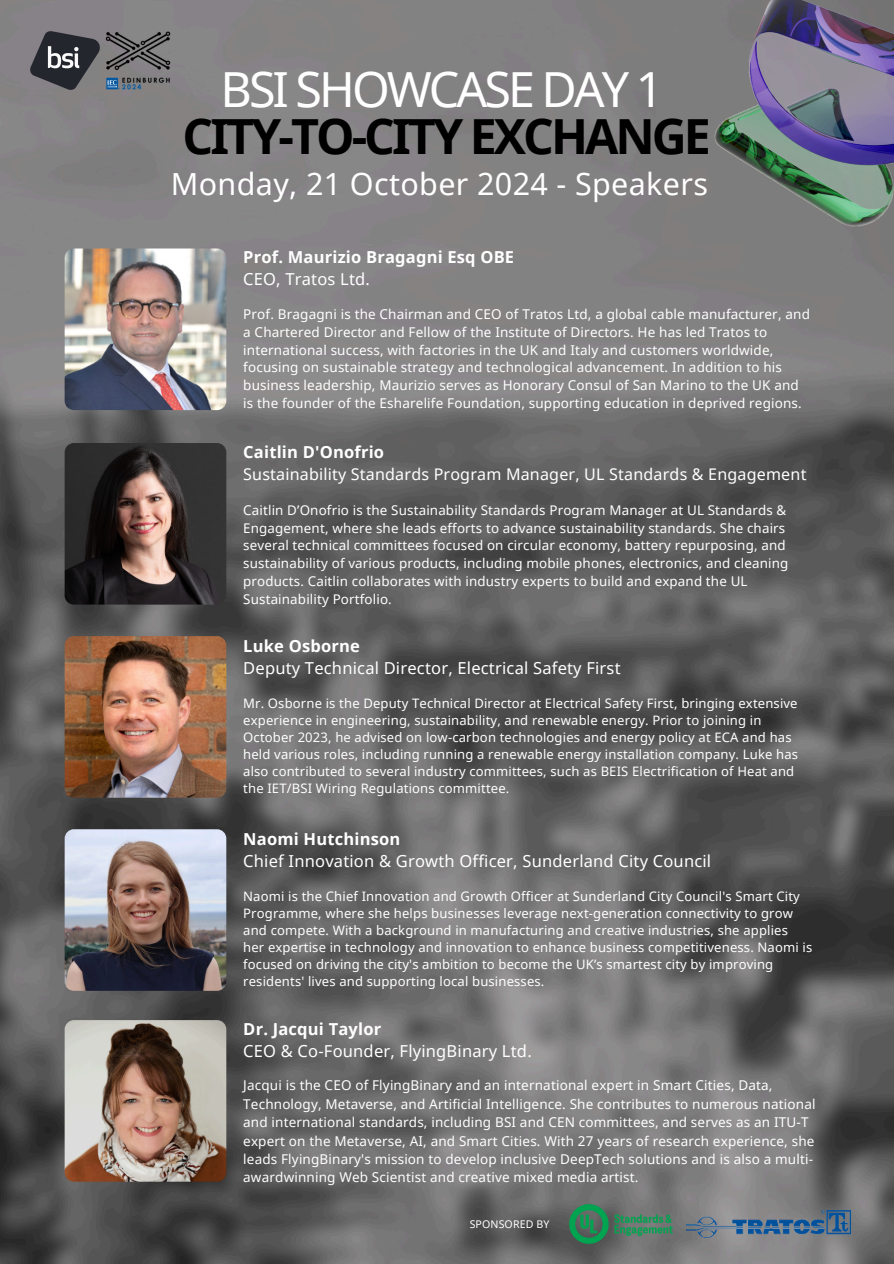
<style>
.page{position:relative;width:894px;height:1264px;background:#fff}
.page>*{position:absolute;margin:0;border:0;box-sizing:border-box;transform-origin:0 0}
.t1{font:700 48.45px/47.2px "Noto Sans";letter-spacing:-.06em;color:#000;text-align:center}
.t2{font:30.45px "Noto Sans";letter-spacing:.015em;color:#fff}
.t3{font:16.5px/22px "Noto Sans";letter-spacing:.015em;color:#fff}
.t4{font:700 16.5px/22.5px "Noto Sans";letter-spacing:.01em;color:#fff}
.t5{font:16.05px "Noto Sans";letter-spacing:.01em;color:#fff}
.t6{font:13.5px/17.9px "Noto Sans";letter-spacing:.01em;color:#fff}
.t7{font:13.35px/17.9px "Noto Sans";letter-spacing:.01em;color:#fff}
.t8{font:13.05px/17px "Noto Sans";letter-spacing:.01em;color:#fff}
.t9{font:10.65px "Noto Sans";letter-spacing:.015em;color:#fff}
.s1{font-weight:400;color:#fff}
.s2{font-weight:400}
.s3{font-weight:700}
</style>
<div class="page">
<img style="left:0;top:0;width:893px;height:1263px">
<img style="left:647px;top:0;width:246px;height:232px">
<img style="left:105px;top:31px;width:66px;height:59px">
<img style="left:30px;top:31px;width:69px;height:59px">
<img style="left:65px;top:248px;width:161px;height:162px;border-radius:9px">
<img style="left:65px;top:443px;width:161px;height:161px;border-radius:9px">
<img style="left:65px;top:636px;width:161px;height:161px;border-radius:9px">
<img style="left:569px;top:1204px;width:102px;height:39px">
<img style="left:686px;top:1210px;width:164px;height:27px">
<img style="left:65px;top:829px;width:161px;height:161px;border-radius:9px">
<img style="left:65px;top:1020px;width:161px;height:161px;border-radius:9px">
<h2 class="t1" style="left:182px;top:65px;width:530px"><span class="s1">BSI SHOWCASE DAY 1<br></span>CITY-TO-CITY EXCHANGE</h2>
<h1 class="t2" style="left:171px;top:162px;width:538px">Monday, 21 October 2024 - Speakers</h1>
<h4 class="t4" style="left:243px;top:245px;width:272px">Prof. Maurizio Bragagni Esq OBE<br><span class="s2">CEO, Tratos Ltd.</span></h4>
<p class="t6" style="left:243px;top:305px;width:568px">Prof. Bragagni is the Chairman and CEO of Tratos Ltd, a global cable manufacturer, and a Chartered Director and Fellow of the Institute of Directors. He has led Tratos to international success, with factories in the UK and Italy and customers worldwide, focusing on sustainable strategy and technological advancement. In addition to his business leadership, Maurizio serves as Honorary Consul of San Marino to the UK and is the founder of the Esharelife Foundation, supporting education in deprived regions.</p>
<h3 class="t4" style="left:243px;top:441px;width:142px">Caitlin D'Onofrio</h3>
<h3 class="t5" style="left:243px;top:463px;width:564px">Sustainability Standards Program Manager, UL Standards &amp; Engagement</h3>
<h4 class="t7" style="left:243px;top:500px;width:546px">Caitlin D’Onofrio is the Sustainability Standards Program Manager at UL Standards &amp; Engagement, where she leads efforts to advance sustainability standards. She chairs several technical committees focused on circular economy, battery repurposing, and sustainability of various products, including mobile phones, electronics, and cleaning products. Caitlin collaborates with industry experts to build and expand the UL Sustainability Portfolio.</h4>
<h3 class="t3" style="left:243px;top:634px;width:379px"><span class="s3">Luke Osborne<br></span>Deputy Technical Director, Electrical Safety First</h3>
<h4 class="t8" style="left:243px;top:694px;width:556px">Mr. Osborne is the Deputy Technical Director at Electrical Safety First, bringing extensive experience in engineering, sustainability, and renewable energy. Prior to joining in October 2023, he advised on low-carbon technologies and energy policy at ECA and has held various roles, including running a renewable energy installation company. Luke has also contributed to several industry committees, such as BEIS Electrification of Heat and the IET/BSI Wiring Regulations committee.</h4>
<h3 class="t3" style="left:243px;top:827px;width:469px"><span class="s3">Naomi Hutchinson<br></span>Chief Innovation &amp; Growth Officer, Sunderland City Council</h3>
<h4 class="t8" style="left:243px;top:887px;width:570px">Naomi is the Chief Innovation and Growth Officer at Sunderland City Council's Smart City Programme, where she helps businesses leverage next-generation connectivity to grow and compete. With a background in manufacturing and creative industries, she applies her expertise in technology and innovation to enhance business competitiveness. Naomi is focused on driving the city's ambition to become the UK’s smartest city by improving residents' lives and supporting local businesses.</h4>
<p class="t3" style="left:243px;top:1017px;width:290px"><span class="s3">Dr. Jacqui Taylor<br></span>CEO &amp; Co-Founder, FlyingBinary Ltd.</p>
<p class="t6" style="left:243px;top:1075px;width:573px;line-height:18.5px">Jacqui is the CEO of FlyingBinary and an international expert in Smart Cities, Data, Technology, Metaverse, and Artificial Intelligence. She contributes to numerous national and international standards, including BSI and CEN committees, and serves as an ITU-T expert on the Metaverse, AI, and Smart Cities. With 27 years of research experience, she leads FlyingBinary's mission to develop inclusive DeepTech solutions and is also a multi&shy;awardwinning Web Scientist and creative mixed media artist.</p>
<p class="t9" style="left:469px;top:1216px;width:81px">SPONSORED BY</p>
</div>
